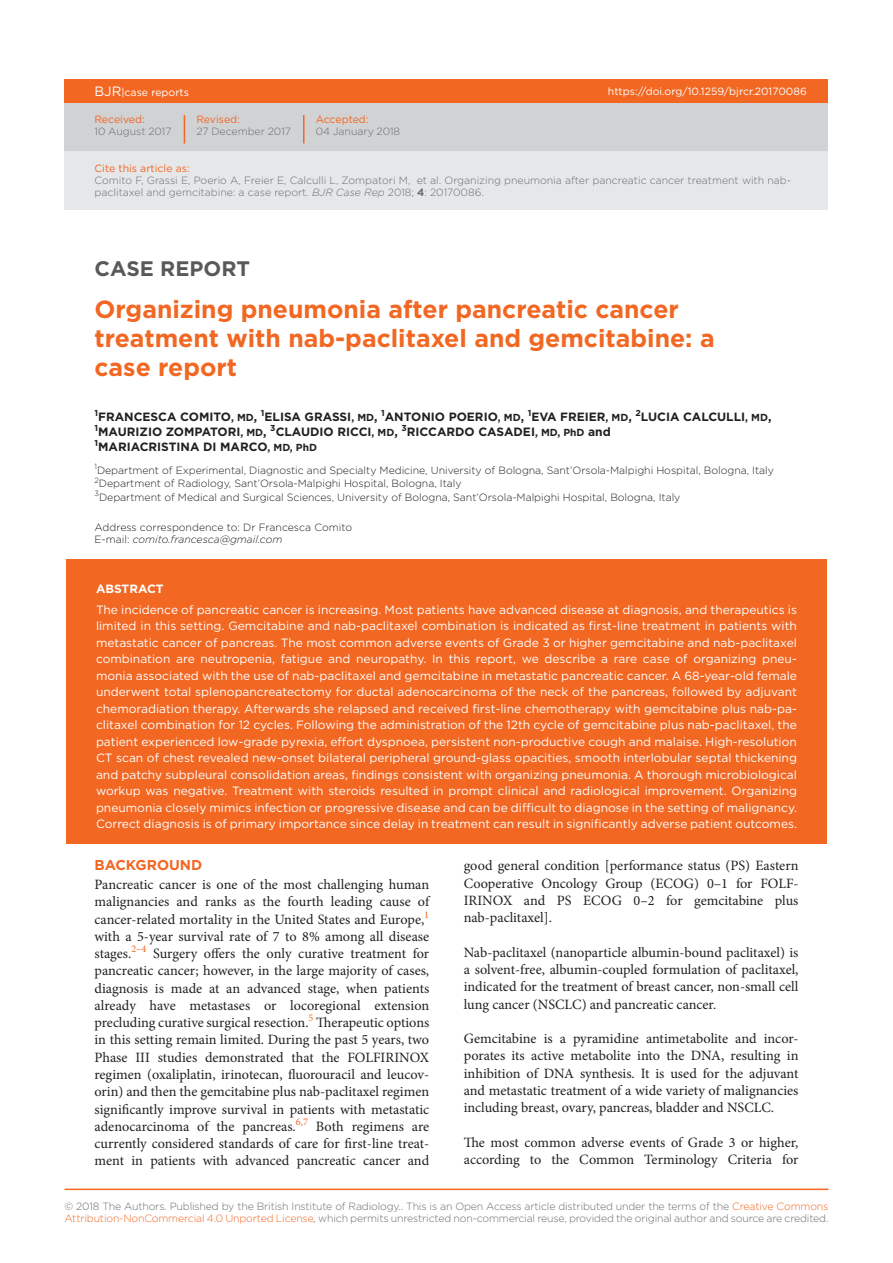
<style>
.page{position:relative;width:893px;height:1263px;background:#fff}
.page>*{position:absolute;margin:0;border:0;box-sizing:border-box;transform-origin:0 0}
.t1{font:700 24.75px/29.2px "Gotham";color:#f26722}
.t2{font:700 21px "Gotham";color:#58595b}
.t3{font:14.25px/17.2px "Minion Pro";color:#231f20;text-align:justify}
.t4{font:700 14.25px "Gotham";color:#f26722}
.t5{font:12px/16.5px "Gotham";color:#fff;text-align:justify}
.t6{font:700 12px/15px "Gotham";color:#231f20}
.t7{font:700 12px "Gotham";color:#fff}
.t8{font:300 10.5px/12px "Gotham";letter-spacing:-.015em;color:#6c6d70}
.t9{font:300 10.5px/13.5px "Gotham";letter-spacing:-.005em;color:#231f20}
.t10{font:10.5px "Gotham";color:#fff}
.t11{font:10.5px "Gotham";color:#f26722}
.t12{font:700 10.2px "Gotham";color:#231f20}
.s1{font-size:13.5px}
.s2{font-style:italic}
.s3{font-weight:700}
.s4{font-size:10.2px}
.s5{font-size:12px}
.s6{color:#f26722}
</style>
<div class="page">
<div style="left:64px;top:79px;width:764px;height:24px;background:#f26722"></div>
<hr style="left:65px;top:1188px;width:763px;height:2px;background:#f26722">
<div style="left:66px;top:559px;width:761px;height:285px;background:#f26722"></div>
<div style="left:64px;top:135px;width:764px;height:75px;background:#e6e7e9"></div>
<div style="left:64px;top:103px;width:764px;height:47px;background:#d1d2d4"></div>
<svg style="left:303px;top:115px;width:1px;height:28px"></svg>
<svg style="left:184px;top:115px;width:1px;height:29px"></svg>
<p class="t10" style="left:94px;top:85px;width:96px"><span class="s1">BJR</span>|case reports</p>
<p class="t11" style="left:94px;top:113px;width:52px">Received:</p>
<p class="t8" style="left:94px;top:125px;width:79px">10 August 2017</p>
<p class="t11" style="left:196px;top:113px;width:45px">Revised:</p>
<p class="t8" style="left:196px;top:125px;width:96px">27 December 2017</p>
<p class="t11" style="left:316px;top:113px;width:54px">Accepted:</p>
<p class="t8" style="left:316px;top:125px;width:86px">04 January 2018</p>
<p class="t10" style="left:608px;top:85px;width:200px">https://doi.org/10.1259/bjrcr.20170086</p>
<p class="t11" style="left:94px;top:162px;width:97px">Cite this article as:</p>
<p class="t8" style="left:94px;top:174px;width:698px">Comito F, Grassi E, Poerio A, Freier E, Calculli L, Zompatori M, et al. Organizing pneumonia after pancreatic cancer treatment with nab&shy;paclitaxel and gemcitabine: a case report<span class="s2">. BJR Case Rep</span> 2018; <span class="s3">4</span>: 20170086.</p>
<h2 class="t2" style="left:94px;top:254px;width:141px">CASE REPORT</h2>
<h1 class="t1" style="left:94px;top:294px;width:622px">ORGANIZING PNEUMONIA AFTER PANCREATIC CANCER<br>TREATMENT WITH NAB-PACLITAXEL AND GEMCITABINE: A<br>CASE REPORT</h1>
<p class="t6" style="left:94px;top:409px;width:66px"><sup>1</sup>FRANCESCA</p>
<p class="t6" style="left:180px;top:409px;width:143px">COMITO<span class="s4">, M D</span>, <sup>1</sup>ELISA GRASS</p>
<p class="t6" style="left:94px;top:409px;width:678px;text-indent:253px">I<span class="s4">, M D</span>, <sup>1</sup>ANTONIO POERIO<span class="s4">, M D</span>, <sup>1</sup>EVA FREIER<span class="s4">, M D</span>, <sup>2</sup>LUCIA CALCULLI<span class="s4">, M D</span>,<br><sup>1</sup>MAURIZIO ZOMPATORI<span class="s4">, M D</span>, <sup>3</sup>CLAUDIO RICCI<span class="s4">, M D</span>, <sup>3</sup>RICCARD</p>
<p class="t6" style="left:465px;top:424px;width:33px">O CASAD</p>
<p class="t12" style="left:523px;top:426px;width:89px"><span class="s5">EI</span>, M D, PHD <span class="s5">AND</span></p>
<p class="t6" style="left:94px;top:439px;width:14px"><sup>1</sup>MAR</p>
<p class="t6" style="left:127px;top:439px;width:14px">IACR</p>
<p class="t6" style="left:157px;top:439px;width:73px">ISTINA DI MARC</p>
<p class="t12" style="left:257px;top:441px;width:61px"><span class="s5">O</span>, M D, PHD</p>
<p class="t9" style="left:94px;top:463px;width:681px"><sup>1</sup>Department of Experimental, Diagnostic and Specialty Medicine, University of Bologna, Sant’Orsola-Malpighi Hospital, Bologna, Italy<br><sup>2</sup>Department of Radiology, Sant’Orsola-Malpighi Hospital, Bologna, Italy<br><sup>3</sup>Department of Medical and Surgical Sciences, University of Bologna, Sant’Orsola-Malpighi Hospital, Bologna, Italy</p>
<p class="t9" style="left:95px;top:521px;width:259px;line-height:12px">Address correspondence to: Dr Francesca Comito<br>E-mail: <span class="s2">comito.francesca@gmail.com</span></p>
<p class="t7" style="left:96px;top:581px;width:69px">ABSTRACT</p>
<p class="t5" style="left:96px;top:601px;width:702px">The incidence of pancreatic cancer is increasing. Most patients have advanced disease at diagnosis, and therapeutics is limited in this setting. Gemcitabine and nab-paclitaxel combination is indicated as first-line treatment in patients with metastatic cancer of pancreas. The most common adverse events of Grade 3 or higher gemcitabine and nab-paclitaxel combination are neutropenia, fatigue and neuropathy. In this report, we describe a rare case of organizing pneu&shy;monia associated with the use of nab-paclitaxel and gemcitabine in metastatic pancreatic cancer. A 68-year-old female underwent total splenopancreatectomy for ductal adenocarcinoma of the neck of the pancreas, followed by adjuvant chemoradiation therapy. Afterwards she relapsed and received first-line chemotherapy with gemcitabine plus nab-pa&shy;clitaxel combination for 12 cycles. Following the administration of the 12th cycle of gemcitabine plus nab-paclitaxel, the patient experienced low-grade pyrexia, effort dyspnoea, persistent non-productive cough and malaise. High-resolution CT scan of chest revealed new-onset bilateral peripheral ground-glass opacities, smooth interlobular septal thickening and patchy subpleural consolidation areas, findings consistent with organizing pneumonia. A thorough microbiological workup was negative. Treatment with steroids resulted in prompt clinical and radiological improvement. Organizing pneumonia closely mimics infection or progressive disease and can be difficult to diagnose in the setting of malignancy.<br>Correct diagnosis is of primary importance since delay in treatment can result in significantly adverse patient outcomes.</p>
<p class="t4" style="left:94px;top:856px;width:107px">BACKGROUND</p>
<p class="t3" style="left:94px;top:876px;width:336px">Pancreatic cancer is one of the most challenging human malignancies and ranks as the fourth leading cause of cancer-related mortality in the United States and Europe,<sup>1 </sup>with a 5-year survival rate of 7 to 8% among all disease stages.<sup>2–4</sup> Surgery offers the only curative treatment for pancreatic cancer; however, in the large majority of cases, diagnosis is made at an advanced stage, when patients already have metastases or locoregional extension precluding curative surgical resection.<sup>5</sup> Therapeutic options in this setting remain limited. During the past 5 years, two Phase III studies demonstrated that the FOLFIRINOX regimen (oxaliplatin, irinotecan, fluorouracil and leucov&shy;orin) and then the gemcitabine plus nab-paclitaxel regimen significantly improve survival in patients with metastatic adenocarcinoma of the pancreas.<sup>6,7</sup> Both regimens are currently considered standards of care for first-line treat&shy;ment in patients with advanced pancreatic cancer and</p>
<p class="t3" style="left:464px;top:857px;width:336px">good general condition [performance status (PS) Eastern Cooperative Oncology Group (ECOG) 0–1 for FOLF-IRINOX and PS ECOG 0–2 for gemcitabine plus nab-paclitaxel].</p>
<p class="t3" style="left:464px;top:944px;width:336px">Nab-paclitaxel (nanoparticle albumin-bound paclitaxel) is a solvent-free, albumin-coupled formulation of paclitaxel, indicated for the treatment of breast cancer, non-small cell lung cancer (NSCLC) and pancreatic cancer.</p>
<p class="t3" style="left:464px;top:1030px;width:336px">Gemcitabine is a pyramidine antimetabolite and incor&shy;porates its active metabolite into the DNA, resulting in inhibition of DNA synthesis. It is used for the adjuvant and metastatic treatment of a wide variety of malignancies including breast, ovary, pancreas, bladder and NSCLC.</p>
<p class="t3" style="left:464px;top:1133px;width:336px">The most common adverse events of Grade 3 or higher, according to the Common Terminology Criteria for</p>
<p class="t8" style="left:64px;top:1200px;width:765px">© 2018 The Authors. Published by the British Institute of Radiology.. This is an Open Access article distributed under the terms of the <span class="s6">Creative Commons<br>Attribution-NonCommercial 4.0 Unported License</span>, which permits unrestricted non-commercial reuse, provided the original author and source are credited.</p>
</div>
